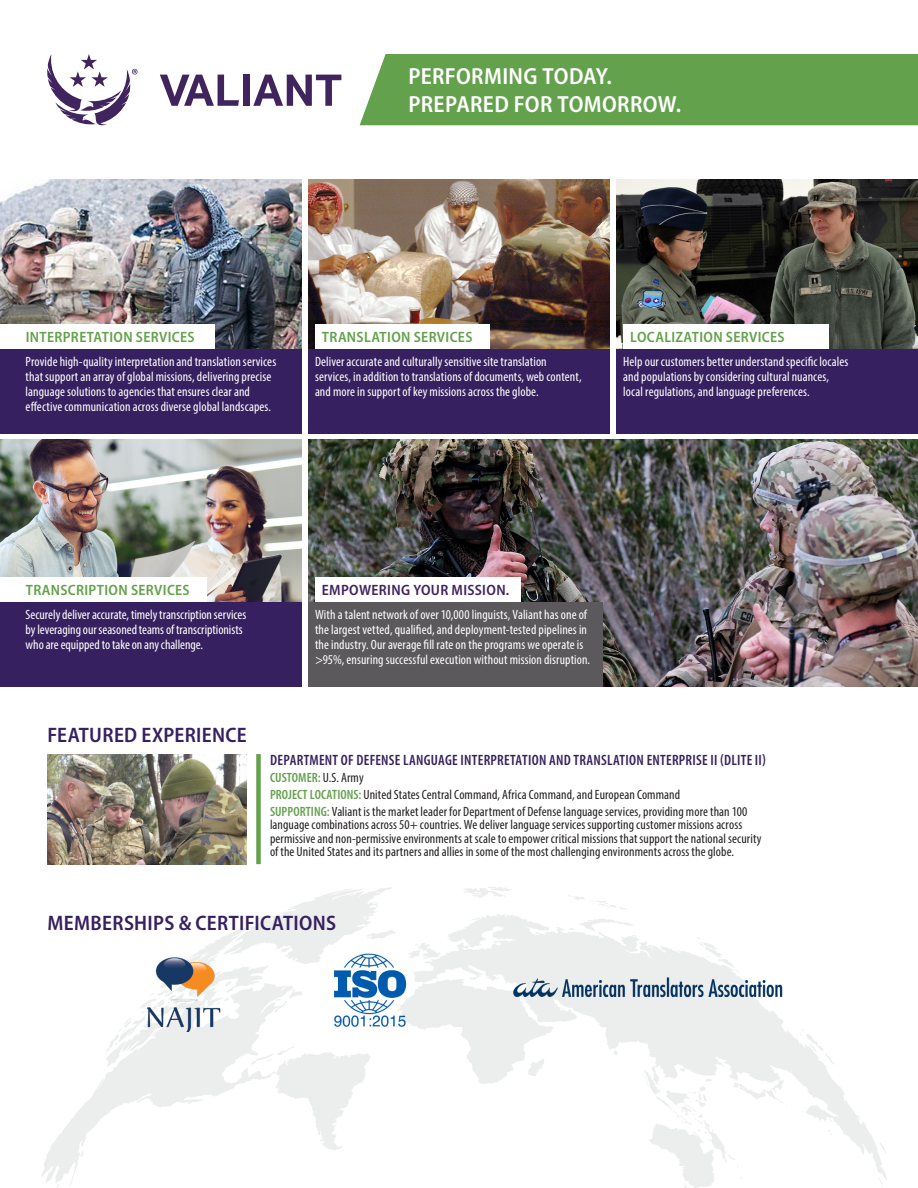
<style>
.page{position:relative;width:918px;height:1188px;background:#fff}
.page>*{position:absolute;margin:0;border:0;box-sizing:border-box;transform-origin:0 0}
.t1{font:600 semi-condensed 23.4px "Myriad Pro";letter-spacing:.015em;color:#fff}
.t2{font:600 semi-condensed 21px "Myriad Pro";letter-spacing:.015em;color:#37205f}
.t3{font:600 semi-condensed 15px "Myriad Pro";letter-spacing:.025em;color:#64a14d}
.t4{font:600 condensed 15px "Myriad Pro";letter-spacing:.02em;color:#37205f}
.t5{font:600 semi-condensed 15px "Myriad Pro";letter-spacing:.025em;color:#40245d}
.t6{font:condensed 13.5px/15px "Myriad Pro";letter-spacing:.005em;color:#fff}
.t7{font:condensed 13.5px/13.5px "Myriad Pro";letter-spacing:.005em;color:#231f20}
.t8{font:600 condensed 13.5px "Myriad Pro";letter-spacing:.005em;color:#64a14d}
.s1{font-weight:400;color:#231f20}
.s2{font-weight:600;color:#64a14d}
</style>
<div class="page">
<svg style="left:41px;top:887px;width:846px;height:301px"></svg>
<div style="left:360px;top:54px;width:558px;height:71px;background:#64a14d"></div>
<svg style="left:160px;top:75px;width:79px;height:31px"></svg>
<div style="left:243px;top:75px;width:7px;height:31px;background:#40245d"></div>
<svg style="left:253px;top:75px;width:88px;height:31px"></svg>
<svg style="left:47px;top:54px;width:90px;height:72px"></svg>
<img style="left:616px;top:179px;width:302px;height:170px">
<img style="left:308px;top:440px;width:610px;height:247px">
<img style="left:308px;top:179px;width:302px;height:170px">
<img style="left:0;top:440px;width:302px;height:162px">
<img style="left:0;top:179px;width:302px;height:170px">
<div style="left:308px;top:602px;width:294px;height:85px;background:#5b595b"></div>
<div style="left:308px;top:349px;width:302px;height:84px;background:#37205f"></div>
<div style="left:0;top:602px;width:302px;height:85px;background:#37205f"></div>
<div style="left:0;top:349px;width:302px;height:84px;background:#37205f"></div>
<div style="left:616px;top:349px;width:302px;height:84px;background:#37205f"></div>
<div style="left:315px;top:577px;width:205px;height:25px;background:#fff"></div>
<div style="left:315px;top:324px;width:174px;height:25px;background:#fff"></div>
<div style="left:0;top:577px;width:206px;height:25px;background:#fff"></div>
<div style="left:623px;top:324px;width:206px;height:25px;background:#fff"></div>
<img style="left:47px;top:754px;width:200px;height:110px">
<div style="left:256px;top:754px;width:5px;height:110px;background:#64a14d"></div>
<div style="left:0;top:324px;width:215px;height:25px;background:#fff"></div>
<img style="left:508px;top:974px;width:280px;height:25px">
<img style="left:144px;top:953px;width:82px;height:78px">
<img style="left:325px;top:953px;width:90px;height:74px">
<p class="t3" style="left:26px;top:328px;width:170px">INTERPRETATION SERVICES</p>
<p class="t1" style="left:409px;top:62px;width:205px">PERFORMING TODAY.</p>
<p class="t1" style="left:409px;top:90px;width:274px">PREPARED FOR TOMORROW.</p>
<p class="t3" style="left:322px;top:328px;width:152px">TRANSLATION SERVICES</p>
<p class="t3" style="left:630px;top:328px;width:156px">LOCALIZATION SERVICES</p>
<p class="t6" style="left:26px;top:353px;width:252px">Provide high-quality interpretation and translation services that support an array of global missions, delivering precise language solutions to agencies that ensures clear and effective communication across diverse global landscapes.</p>
<p class="t6" style="left:623px;top:353px;width:227px">Help our customers better understand specific locales and populations by considering cultural nuances, local regulations, and language preferences.</p>
<p class="t6" style="left:315px;top:353px;width:268px">Deliver accurate and culturally sensitive site translation services, in addition to translations of documents, web content, and more in support of key missions across the globe.</p>
<p class="t3" style="left:26px;top:581px;width:165px">TRANSCRIPTION SERVICES</p>
<p class="t6" style="left:26px;top:607px;width:222px">Securely deliver accurate, timely transcription services by leveraging our seasoned teams of transcriptionists who are equipped to take on any challenge.</p>
<p class="t5" style="left:322px;top:581px;width:189px">EMPOWERING YOUR MISSION.</p>
<p class="t6" style="left:315px;top:607px;width:277px">With a talent network of over 10,000 linguists, Valiant has one of the largest vetted, qualified, and deployment-tested pipelines in the industry. Our average fill rate on the programs we operate is &gt;95%, ensuring successful execution without mission disruption.</p>
<p class="t2" style="left:47px;top:722px;width:201px">FEATURED EXPERIENCE</p>
<p class="t4" style="left:270px;top:751px;width:497px">DEPARTMENT OF DEFENSE LANGUAGE INTERPRETATION AND TRANSLATION ENTERPRISE II (DLITE II)</p>
<p class="t8" style="left:270px;top:769px;width:95px">CUSTOMER: <span class="s1">U.S. Army</span></p>
<p class="t7" style="left:270px;top:787px;width:412px"><span class="s2">PROJECT LOCATIONS:</span> United States Central Command, Africa Command, and European Command</p>
<p class="t7" style="left:270px;top:804px;width:493px"><span class="s2">SUPPORTING:</span> Valiant is the market leader for Department of Defense language services, providing more than 100 language combinations across 50+ countries. We deliver language services supporting customer missions across permissive and non-permissive environments at scale to empower critical missions that support the national security of the United States and its partners and allies in some of the most challenging environments across the globe.</p>
<p class="t2" style="left:47px;top:910px;width:290px">MEMBERSHIPS &amp; CERTIFICATIONS</p>
</div>
